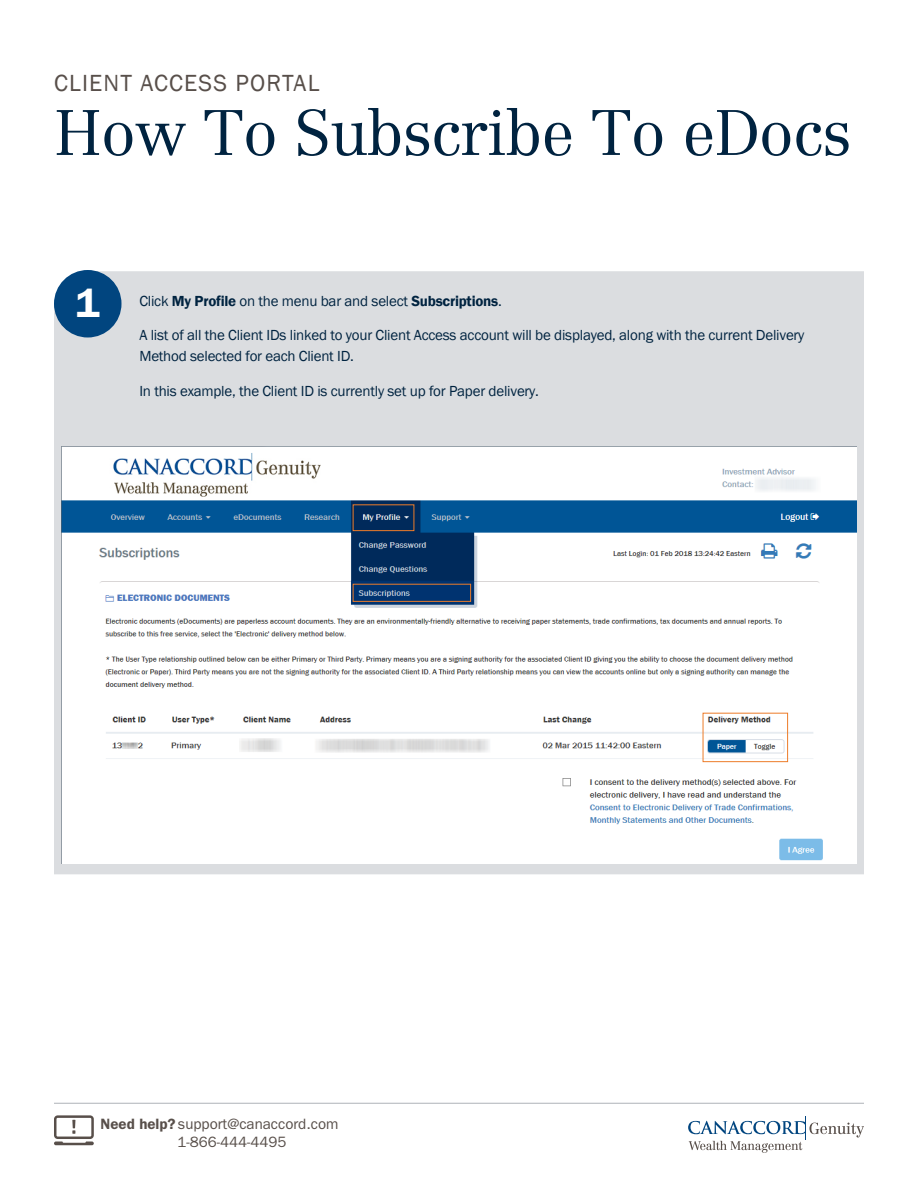
<style>
.page{position:relative;width:918px;height:1188px;background:#fff}
.page>*{position:absolute;margin:0;border:0;box-sizing:border-box;transform-origin:0 0}
.t1{font:300 63px "Centennial";letter-spacing:-.015em;color:#002340}
.t2{font:600 41.25px "Franklin Gothic";color:#fff}
.t3{font:24px "Franklin Gothic";letter-spacing:.05em;color:#584f4a}
.t4{font:15px/21px "Franklin Gothic";letter-spacing:-.015em;color:#002340}
.t5{font:15px "ITC Franklin Gothic Std";color:#584f4a}
.s1{font-weight:600}
</style>
<div class="page">
<div style="left:54px;top:271px;width:810px;height:603px;background:#dbdde0"></div>
<hr style="left:54px;top:1103px;width:810px;height:1px;background:#aeb3b8">
<div style="left:54px;top:270px;width:68px;height:68px;background:#01457f;border-radius:50%"></div>
<svg style="left:54px;top:1115px;width:40px;height:30px"></svg>
<svg style="left:688px;top:1116px;width:176px;height:37px"></svg>
<img style="left:61px;top:447px;width:795px;height:417px">
<div style="left:353px;top:504px;width:61px;height:27px;border:1px solid #ed7c29"></div>
<div style="left:353px;top:584px;width:118px;height:18px;border:1px solid #ed7c29"></div>
<div style="left:703px;top:713px;width:85px;height:49px;border:1px solid #ed7c29"></div>
<p class="t3" style="left:54px;top:68px;width:267px">CLIENT ACCESS PORTAL</p>
<p class="t1" style="left:54px;top:95px;width:799px">How To Subscribe To eDocs</p>
<h2 class="t2" style="left:76px;top:278px;width:26px">1</h2>
<p class="t4" style="left:139px;top:291px;width:364px">Click <span class="s1">My Profile</span> on the menu bar and select <span class="s1">Subscriptions</span>.</p>
<p class="t4" style="left:139px;top:325px;width:667px">A list of all the Client IDs linked to your Client Access account will be displayed, along with the current Delivery<br>Method selected for each Client ID.</p>
<p class="t4" style="left:139px;top:381px;width:401px">In this example, the Client ID is currently set up for Paper delivery.</p>
<p class="t5" style="left:101px;top:1115px;width:239px"><span class="s1">Need help?</span>support@canaccord.com</p>
<p class="t5" style="left:178px;top:1133px;width:110px">1-866-444-4495</p>
</div>
